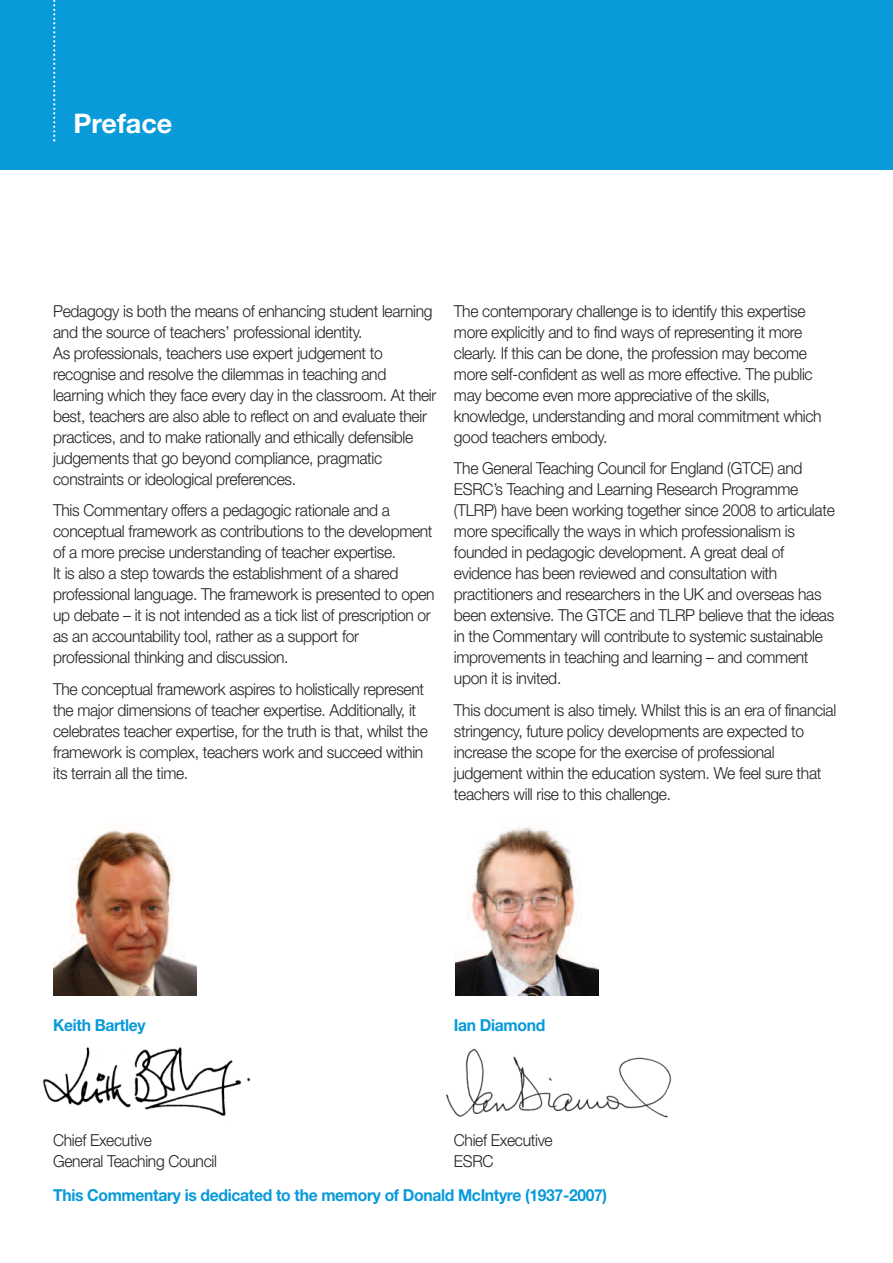
<style>
.page{position:relative;width:893px;height:1263px;background:#fff}
.page>*{position:absolute;margin:0;border:0;box-sizing:border-box;transform-origin:0 0}
.t1{font:700 27px "Helvetica Neue";color:#fff}
.t2{font:300 16.5px/21px "Helvetica Neue";letter-spacing:-.02em;color:#231f20;scale:.95 1}
.t3{font:700 16.5px "Helvetica Neue";letter-spacing:-.02em;color:#089ad9;scale:.95 1}
</style>
<div class="page">
<div style="left:0;top:0;width:893px;height:170px;background:#089ad9"></div>
<svg style="left:53px;top:0;width:2px;height:141px"></svg>
<img style="left:53px;top:825px;width:144px;height:170px">
<img style="left:455px;top:823px;width:144px;height:172px">
<img style="left:42px;top:1047px;width:209px;height:69px">
<img style="left:446px;top:1048px;width:225px;height:70px">
<h1 class="t1" style="left:73px;top:114px;width:100px">Preface</h1>
<p class="t2" style="left:53px;top:302px;width:405px">Pedagogy is both the means of enhancing student learning and the source of teachers’ professional identity.<br>As professionals, teachers use expert judgement to recognise and resolve the dilemmas in teaching and learning which they face every day in the classroom. At their best, teachers are also able to reflect on and evaluate their practices, and to make rationally and ethically defensible judgements that go beyond compliance, pragmatic constraints or ideological preferences.</p>
<p class="t2" style="left:53px;top:501px;width:403px">This Commentary offers a pedagogic rationale and a conceptual framework as contributions to the development of a more precise understanding of teacher expertise.<br>It is also a step towards the establishment of a shared professional language. The framework is presented to open up debate – it is not intended as a tick list of prescription or as an accountability tool, rather as a support for professional thinking and discussion.</p>
<p class="t2" style="left:53px;top:680px;width:396px">The conceptual framework aspires to holistically represent the major dimensions of teacher expertise. Additionally, it celebrates teacher expertise, for the truth is that, whilst the framework is complex, teachers work and succeed within its terrain all the time.</p>
<p class="t2" style="left:454px;top:302px;width:389px">The contemporary challenge is to identify this expertise more explicitly and to find ways of representing it more clearly. If this can be done, the profession may become more self-confident as well as more effective. The public may become even more appreciative of the skills, knowledge, understanding and moral commitment which good teachers embody.</p>
<p class="t2" style="left:454px;top:459px;width:402px">The General Teaching Council for England (GTCE) and ESRC’s Teaching and Learning Research Programme (TLRP) have been working together since 2008 to articulate more specifically the ways in which professionalism is founded in pedagogic development. A great deal of evidence has been reviewed and consultation with practitioners and researchers in the UK and overseas has been extensive. The GTCE and TLRP believe that the ideas in the Commentary will contribute to systemic sustainable improvements in teaching and learning – and comment upon it is invited.</p>
<p class="t2" style="left:454px;top:701px;width:404px">This document is also timely. Whilst this is an era of financial stringency, future policy developments are expected to increase the scope for the exercise of professional judgement within the education system. We feel sure that teachers will rise to this challenge.</p>
<p class="t3" style="left:53px;top:1019px;width:99px">Keith Bartley</p>
<p class="t3" style="left:454px;top:1019px;width:98px">Ian Diamond</p>
<p class="t2" style="left:53px;top:1131px;width:174px">Chief Executive<br>General Teaching Council</p>
<p class="t2" style="left:454px;top:1131px;width:106px">Chief Executive<br>ESRC</p>
<p class="t3" style="left:53px;top:1189px;width:585px">This Commentary is dedicated to the memory of Donald McIntyre (1937-2007)</p>
</div>
